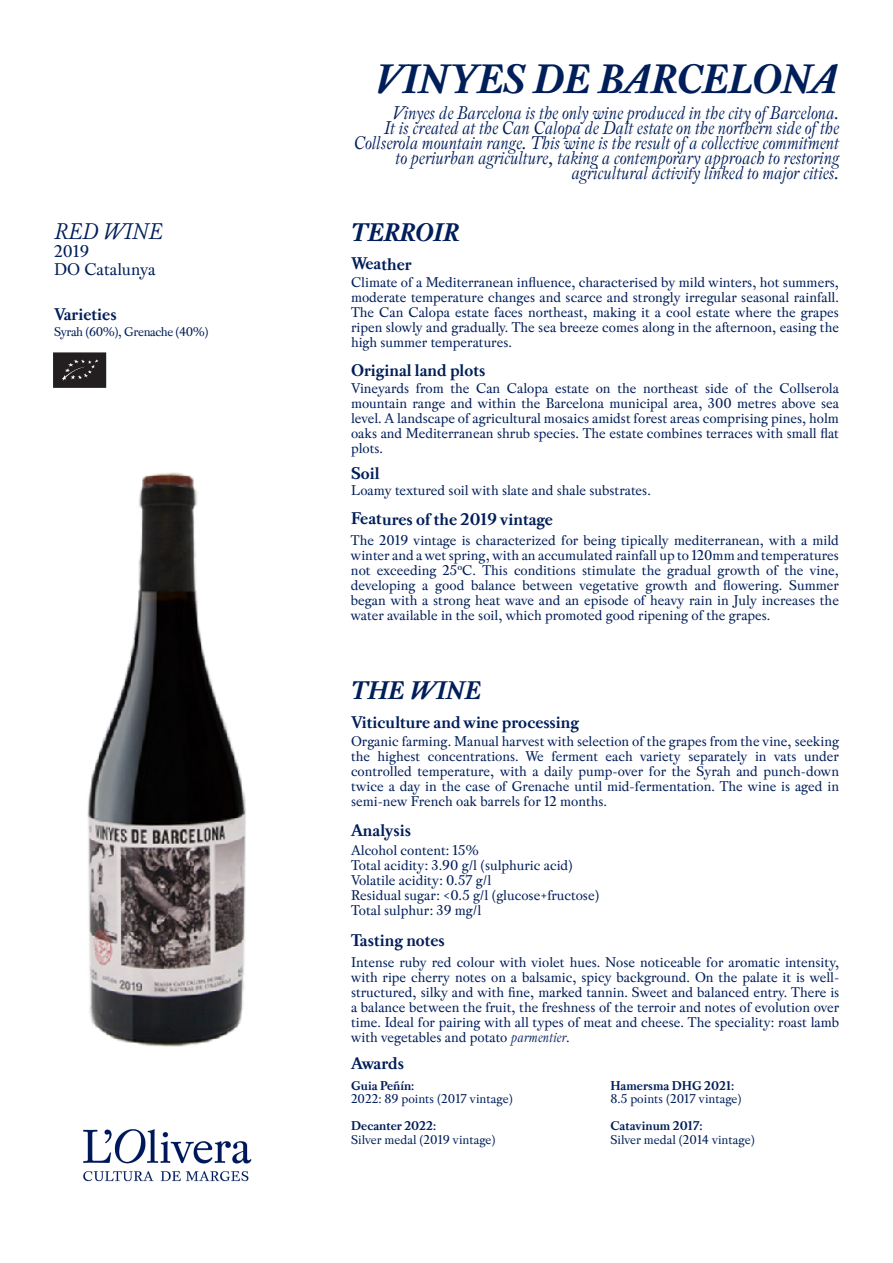
<style>
.page{position:relative;width:893px;height:1263px;background:#fff}
.page>*{position:absolute;margin:0;border:0;box-sizing:border-box;transform-origin:0 0}
.t1{font:italic 700 43.5px "Pradell";color:#001e59}
.t2{font:italic 700 27px "Pradell";color:#001e59}
.t3{font:italic 24px "Pradell";color:#001e59}
.t4{font:italic 19.5px/15px "Pradell";letter-spacing:-.01em;color:#001e59;text-align:right}
.t5{font:700 18px "Pradell";color:#001e59}
.t6{font:18px/18px "Pradell";color:#001e59}
.t7{font:15px/15px "Pradell";color:#001e59;text-align:justify}
.t8{font:13.5px "Pradell";color:#001e59}
.t9{font:700 13.5px "Pradell";color:#001e59}
.t10{font:13.5px "Pradell";letter-spacing:-.03em;color:#001e59}
.s1{font-style:italic}
</style>
<div class="page">
<img style="left:87px;top:472px;width:159px;height:575px">
<svg style="left:53px;top:352px;width:53px;height:36px;background:#2f2c2d"></svg>
<img style="left:83px;top:1129px;width:169px;height:53px">
<h3 class="t3" style="left:54px;top:218px;width:110px">RED WINE</h3>
<p class="t6" style="left:54px;top:242px;width:103px">2019<br>DO Catalunya</p>
<p class="t5" style="left:54px;top:304px;width:64px">Varieties</p>
<p class="t10" style="left:54px;top:323px;width:156px">Syrah (60%), Grenache (40%)</p>
<h1 class="t1" style="left:377px;top:54px;width:464px">VINYES DE BARCELONA</h1>
<p class="t4" style="left:353px;top:105px;width:487px">Vinyes de Barcelona is the only wine produced in the city of Barcelona.<br>It is created at the Can Calopa de Dalt estate on the northern side of the Collserola mountain range. This wine is the result of a collective commitment to periurban agriculture, taking a contemporary approach to restoring agricultural activity linked to major cities.</p>
<h2 class="t2" style="left:351px;top:217px;width:110px">TERROIR</h2>
<p class="t5" style="left:351px;top:253px;width:62px">Weather</p>
<p class="t7" style="left:351px;top:274px;width:489px">Climate of a Mediterranean influence, characterised by mild winters, hot summers, moderate temperature changes and scarce and strongly irregular seasonal rainfall.<br>The Can Calopa estate faces northeast, making it a cool estate where the grapes ripen slowly and gradually. The sea breeze comes along in the afternoon, easing the high summer temperatures.</p>
<p class="t5" style="left:351px;top:359px;width:136px">Original land plots</p>
<p class="t7" style="left:351px;top:380px;width:489px">Vineyards from the Can Calopa estate on the northeast side of the Collserola mountain range and within the Barcelona municipal area, 300 metres above sea level. A landscape of agricultural mosaics amidst forest areas comprising pines, holm oaks and Mediterranean shrub species. The estate combines terraces with small flat plots.</p>
<p class="t5" style="left:351px;top:463px;width:30px">Soil</p>
<p class="t7" style="left:351px;top:482px;width:301px">Loamy textured soil with slate and shale substrates.</p>
<p class="t7" style="left:351px;top:532px;width:489px">The 2019 vintage is characterized for being tipically mediterranean, with a mild winter and a wet spring, with an accumulated rainfall up to 120mm and temperatures not exceeding 25ºC. This conditions stimulate the gradual growth of the vine, developing a good balance between vegetative growth and flowering. Summer began with a strong heat wave and an episode of heavy rain in July increases the water available in the soil, which promoted good ripening of the grapes.</p>
<p class="t5" style="left:351px;top:508px;width:203px">Features of the 2019 vintage</p>
<h2 class="t2" style="left:351px;top:674px;width:132px">THE WINE</h2>
<p class="t5" style="left:351px;top:711px;width:230px">Viticulture and wine processing</p>
<p class="t7" style="left:351px;top:733px;width:489px">Organic farming. Manual harvest with selection of the grapes from the vine, seeking the highest concentrations. We ferment each variety separately in vats under controlled temperature, with a daily pump-over for the Syrah and punch-down twice a day in the case of Grenache until mid-fermentation. The wine is aged in semi-new French oak barrels for 12 months.</p>
<p class="t7" style="left:351px;top:842px;width:250px;text-align:left">Alcohol content: 15%<br>Total acidity: 3.90 g/l (sulphuric acid)<br>Volatile acidity: 0.57 g/l<br>Residual sugar: &lt;0.5 g/l (glucose+fructose)<br>Total sulphur: 39 mg/l</p>
<p class="t7" style="left:351px;top:954px;width:490px">Intense ruby red colour with violet hues. Nose noticeable for aromatic intensity, with ripe cherry notes on a balsamic, spicy background. On the palate it is well&shy;structured, silky and with fine, marked tannin. Sweet and balanced entry. There is a balance between the fruit, the freshness of the terroir and notes of evolution over time. Ideal for pairing with all types of meat and cheese. The speciality: roast lamb with vegetables and potato <span class="s1">parmentier</span>.</p>
<p class="t5" style="left:351px;top:820px;width:62px">Analysis</p>
<p class="t5" style="left:351px;top:929px;width:95px">Tasting notes</p>
<p class="t5" style="left:351px;top:1052px;width:55px">Awards</p>
<p class="t9" style="left:351px;top:1077px;width:65px">Guia Peñín:</p>
<p class="t8" style="left:351px;top:1091px;width:163px">2022: 89 points (2017 vintage)</p>
<p class="t9" style="left:351px;top:1118px;width:87px">Decanter 2022:</p>
<p class="t8" style="left:351px;top:1131px;width:146px">Silver medal (2019 vintage)</p>
<p class="t9" style="left:610px;top:1077px;width:125px">Hamersma DHG 2021:</p>
<p class="t8" style="left:610px;top:1091px;width:133px">8.5 points (2017 vintage)</p>
<p class="t9" style="left:610px;top:1118px;width:94px">Catavinum 2017:</p>
<p class="t8" style="left:610px;top:1131px;width:146px">Silver medal (2014 vintage)</p>
</div>
